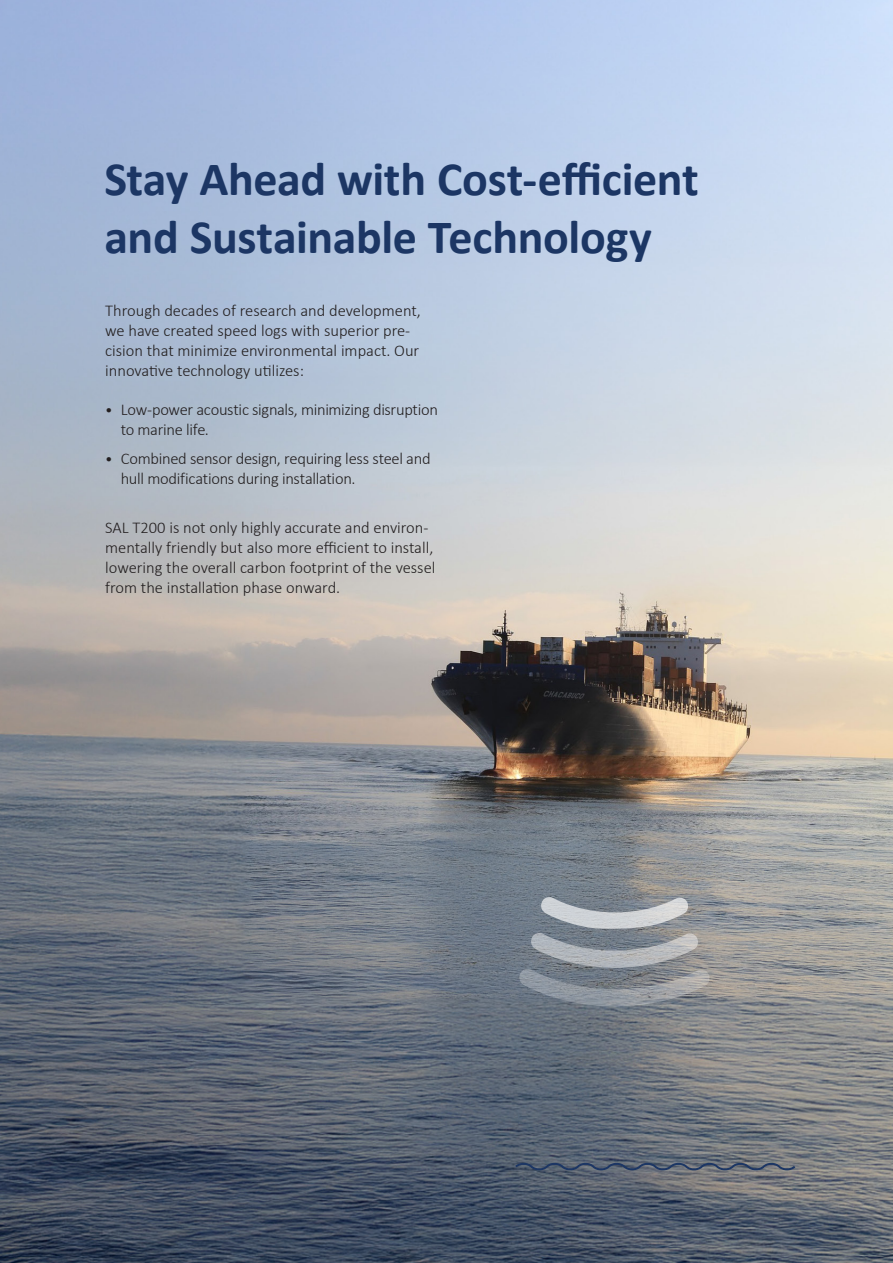
<style>
.page{position:relative;width:893px;height:1263px;background:#fff}
.page>*{position:absolute;margin:0;border:0;box-sizing:border-box;transform-origin:0 0}
.Rubrik_28-32_pt{font:700 48px/57.6px "Calibri";letter-spacing:-.005em;color:#1c3664}
.Brödtext{font:300 16.5px/19.8px "Calibri";color:#231f20}
.Brödtext-2{font:300 16.5px/19.8px "Calibri";letter-spacing:-.02em;color:#231f20}
.s1{font-size:15.15px}
</style>
<div class="page">
<img style="left:0;top:0;width:893px;height:1263px">
<svg style="left:519px;top:896px;width:191px;height:111px;background:#90969c"></svg>
<svg style="left:515px;top:1162px;width:280px;height:9px;background:#566173"></svg>
<p class="Rubrik_28-32_pt" style="left:104px;top:148px;width:596px">Stay Ahead with Cost-efficient and Sustainable Technology</p>
<p class="Brödtext" style="left:105px;top:301px;width:317px">Through decades of research and development, we have created speed logs with superior pre&shy;cision that minimize environmental impact. Our innovative technology utilizes:</p>
<p class="Brödtext-2" style="left:121px;top:400px;width:319px;text-indent:-16px"><span class="s1">•</span> Low-power acoustic signals, minimizing disruption to marine life.</p>
<p class="Brödtext-2" style="left:121px;top:449px;width:311px;text-indent:-16px"><span class="s1">•</span> Combined sensor design, requiring less steel and hull modifications during installation.</p>
<p class="Brödtext" style="left:105px;top:518px;width:332px">SAL T200 is not only highly accurate and environ&shy;mentally friendly but also more efficient to install, lowering the overall carbon footprint of the vessel from the installation phase onward.</p>
</div>
